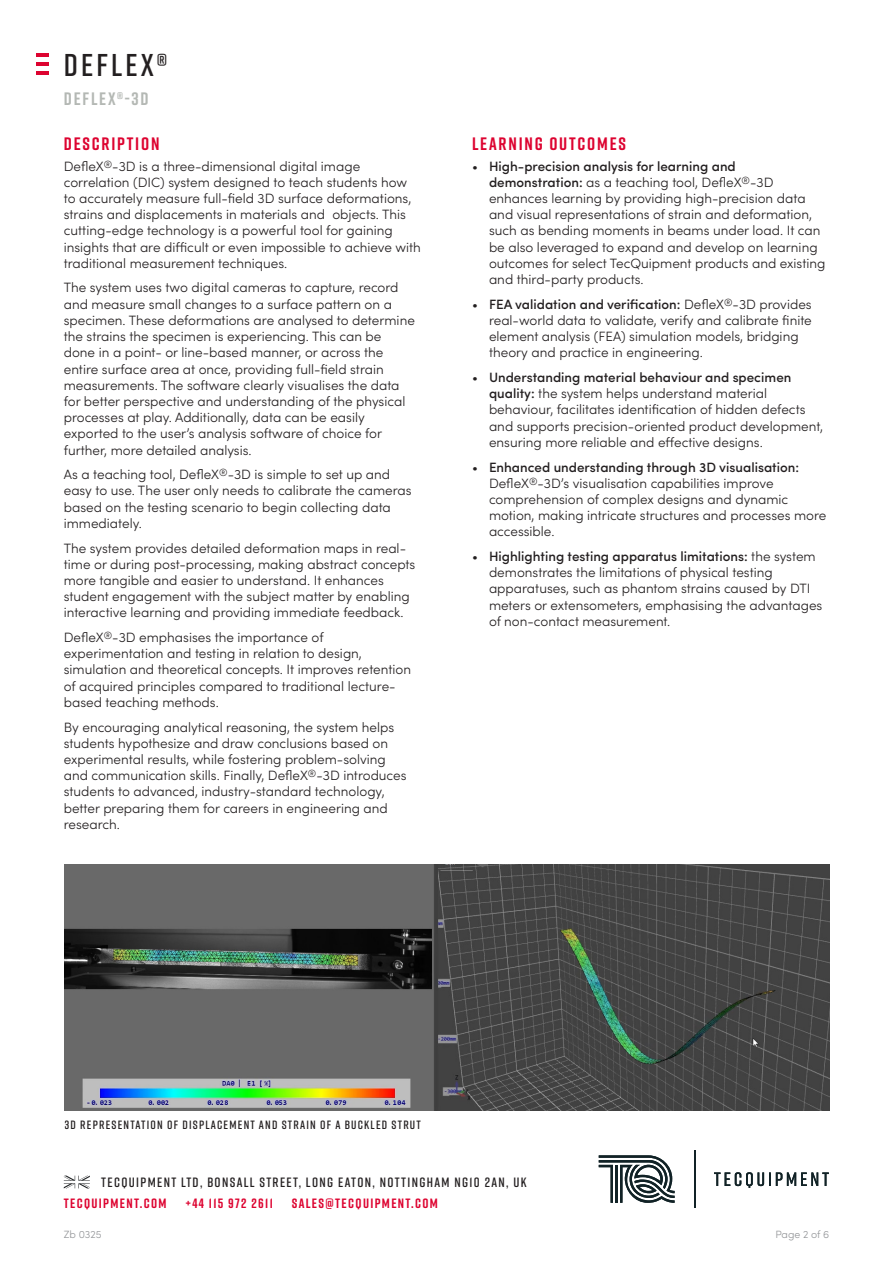
<style>
.page{position:relative;width:893px;height:1263px;background:#fff}
.page>*{position:absolute;margin:0;border:0;box-sizing:border-box;transform-origin:0 0}
.t1{font:600 31.5px "Rift";letter-spacing:.1em;color:#231f20}
.Main_heading{font:700 18px "Rift";letter-spacing:.1em;color:#dd0330}
.t2{font:700 18px "Rift";letter-spacing:.1em;color:#b4b8b4}
.Body_text{font:300 13.5px/16.2px "Sofia Pro";color:#231f20}
.Bullet_points{font:300 13.5px/16.2px "Sofia Pro";color:#231f20}
.t3{font:600 13.5px "Rift";letter-spacing:.1em;color:#231f20}
.t4{font:700 13.5px "Rift";letter-spacing:.1em;color:#dd0330}
.t5{font:600 12px "Rift";letter-spacing:.1em;color:#231f20}
.t6{font:300 10.5px "Sofia Pro";color:#939598}
.s1{font-weight:500}
</style>
<div class="page">
<svg style="left:599px;top:1155px;width:76px;height:48px"></svg>
<svg style="left:714px;top:1172px;width:115px;height:16px"></svg>
<hr style="left:694px;top:1150px;width:1px;height:58px;background:#112226">
<svg style="left:64px;top:1175px;width:26px;height:13px"></svg>
<hr style="left:36px;top:53px;width:13px;height:4px;background:#dd0330">
<hr style="left:36px;top:62px;width:13px;height:4px;background:#dd0330">
<hr style="left:36px;top:71px;width:13px;height:4px;background:#dd0330">
<img style="left:64px;top:864px;width:766px;height:247px">
<h1 class="t1" style="left:64px;top:42px;width:105px">DEFLEX®</h1>
<h2 class="t2" style="left:64px;top:86px;width:86px">DEFLEX®-3D</h2>
<p class="Main_heading" style="left:64px;top:131px;width:97px">DESCRIPTION</p>
<p class="Body_text" style="left:64px;top:157px;width:359px">DefleX<sup>®</sup>-3D is a three-dimensional digital image correlation (DIC) system designed to teach students how to accurately measure full-field 3D surface deformations, strains and displacements in materials and objects. This cutting-edge technology is a powerful tool for gaining insights that are difficult or even impossible to achieve with traditional measurement techniques.</p>
<p class="Body_text" style="left:64px;top:279px;width:353px">The system uses two digital cameras to capture, record and measure small changes to a surface pattern on a specimen. These deformations are analysed to determine the strains the specimen is experiencing. This can be done in a point- or line-based manner, or across the entire surface area at once, providing full-field strain measurements. The software clearly visualises the data for better perspective and understanding of the physical processes at play. Additionally, data can be easily exported to the user’s analysis software of choice for further, more detailed analysis.</p>
<p class="Body_text" style="left:64px;top:466px;width:349px">As a teaching tool, DefleX<sup>®</sup>-3D is simple to set up and easy to use. The user only needs to calibrate the cameras based on the testing scenario to begin collecting data immediately.</p>
<p class="Body_text" style="left:64px;top:539px;width:353px">The system provides detailed deformation maps in real&shy;time or during post-processing, making abstract concepts more tangible and easier to understand. It enhances student engagement with the subject matter by enabling interactive learning and providing immediate feedback.</p>
<p class="Body_text" style="left:64px;top:628px;width:349px">DefleX<sup>®</sup>-3D emphasises the importance of experimentation and testing in relation to design, simulation and theoretical concepts. It improves retention of acquired principles compared to traditional lecture&shy;based teaching methods.</p>
<p class="Body_text" style="left:64px;top:718px;width:344px">By encouraging analytical reasoning, the system helps students hypothesize and draw conclusions based on experimental results, while fostering problem-solving and communication skills. Finally, DefleX<sup>®</sup>-3D introduces students to advanced, industry-standard technology, better preparing them for careers in engineering and research.</p>
<p class="Main_heading" style="left:472px;top:131px;width:155px">LEARNING OUTCOMES</p>
<p class="Bullet_points" style="left:489px;top:157px;width:338px;text-indent:-17px">• <span class="s1">High-precision analysis for learning and demonstration:</span> as a teaching tool, DefleX<sup>®</sup>-3D enhances learning by providing high-precision data and visual representations of strain and deformation, such as bending moments in beams under load. It can be also leveraged to expand and develop on learning outcomes for select TecQuipment products and existing and third-party products.</p>
<p class="Bullet_points" style="left:489px;top:295px;width:324px;text-indent:-17px">• <span class="s1">FEA validation and verification:</span> DefleX<sup>®</sup>-3D provides real-world data to validate, verify and calibrate finite element analysis (FEA) simulation models, bridging theory and practice in engineering.</p>
<p class="Bullet_points" style="left:489px;top:368px;width:336px;text-indent:-17px">• <span class="s1">Understanding material behaviour and specimen quality:</span> the system helps understand material behaviour, facilitates identification of hidden defects and supports precision-oriented product development, ensuring more reliable and effective designs.</p>
<p class="Bullet_points" style="left:489px;top:458px;width:339px;text-indent:-17px">• <span class="s1">Enhanced understanding through 3D visualisation:<br></span>DefleX<sup>®</sup>-3D’s visualisation capabilities improve comprehension of complex designs and dynamic motion, making intricate structures and processes more accessible.</p>
<p class="Bullet_points" style="left:489px;top:547px;width:335px;text-indent:-17px">• <span class="s1">Highlighting testing apparatus limitations:</span> the system demonstrates the limitations of physical testing apparatuses, such as phantom strains caused by DTI meters or extensometers, emphasising the advantages of non-contact measurement.</p>
<p class="t5" style="left:65px;top:1116px;width:358px">3D REPRESENTATION OF DISPLACEMENT AND STRAIN OF A BUCKLED STRUT</p>
<p class="t3" style="left:101px;top:1172px;width:427px">TECQUIPMENT LTD, BONSALL STREET, LONG EATON, NOTTINGHAM NG10 2AN, UK</p>
<p class="t4" style="left:64px;top:1193px;width:104px">TECQUIPMENT.COM</p>
<p class="t4" style="left:185px;top:1193px;width:89px">+44 115 972 2611</p>
<p class="t4" style="left:292px;top:1193px;width:148px">SALES@TECQUIPMENT.COM</p>
<p class="t6" style="left:64px;top:1227px;width:39px">Zb 0325</p>
<p class="t6" style="left:775px;top:1227px;width:55px">Page 2 of 6</p>
</div>
